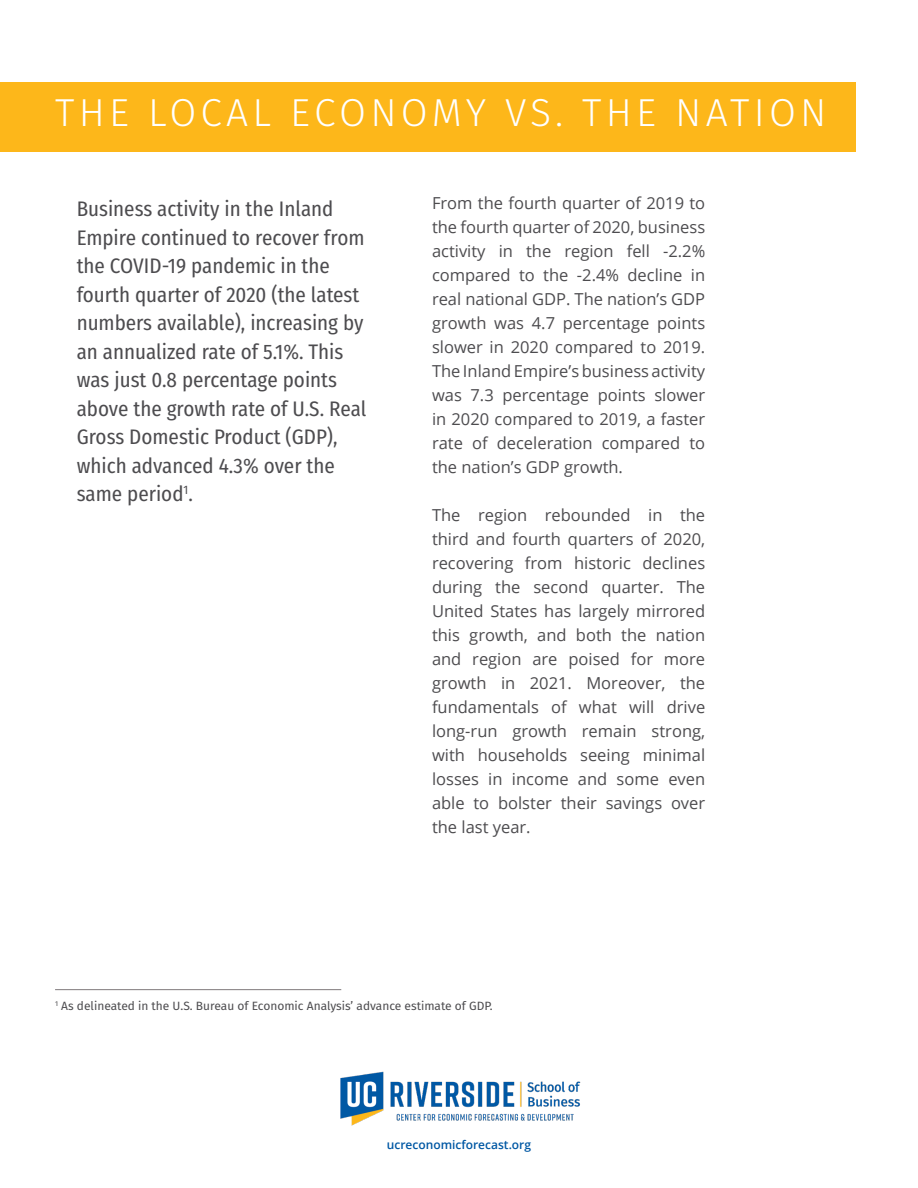
<style>
.page{position:relative;width:918px;height:1188px;background:#fff}
.page>*{position:absolute;margin:0;border:0;box-sizing:border-box;transform-origin:0 0}
.t1{font:300 39px "Fira Sans";letter-spacing:.11em;color:#fff}
.t2{font:21px/28.5px "Fira Sans Condensed";color:#4d4c4f}
.t3{font:16.5px/24px "Open Sans";color:#4d4c4f;text-align:justify}
.t4{font:12px "Fira Sans";color:#4d4c4f}
.t5{font:600 12px "Open Sans";color:#0058a4}
</style>
<div class="page">
<img style="left:340px;top:1071px;width:241px;height:55px">
<div style="left:0;top:82px;width:855px;height:69px;background:#fdb71a"></div>
<hr style="left:55px;top:989px;width:286px;height:1px;background:#7f7a7c">
<p class="t1" style="left:55px;top:85px;width:773px">THE LOCAL ECONOMY VS. THE NATION</p>
<p class="t2" style="left:77px;top:194px;width:291px">Business activity in the Inland<br>Empire continued to recover from the COVID-19 pandemic in the fourth quarter of 2020 (the latest numbers available), increasing by an annualized rate of 5.1%. This was just 0.8 percentage points above the growth rate of U.S. Real<br>Gross Domestic Product (GDP), which advanced 4.3% over the same period<sup>1</sup>.</p>
<p class="t3" style="left:432px;top:191px;width:275px">From the fourth quarter of 2019 to the fourth quarter of 2020, business activity in the region fell -2.2% compared to the -2.4% decline in real national GDP. The nation’s GDP growth was 4.7 percentage points slower in 2020 compared to 2019.<br>The Inland Empire’s business activity was 7.3 percentage points slower in 2020 compared to 2019, a faster rate of deceleration compared to the nation’s GDP growth.</p>
<p class="t3" style="left:432px;top:503px;width:275px">The region rebounded in the third and fourth quarters of 2020, recovering from historic declines during the second quarter. The United States has largely mirrored this growth, and both the nation and region are poised for more growth in 2021. Moreover, the fundamentals of what will drive long-run growth remain strong, with households seeing minimal losses in income and some even able to bolster their savings over the last year.</p>
<p class="t4" style="left:55px;top:997px;width:439px"><sup>1</sup> As delineated in the U.S. Bureau of Economic Analysis’ advance estimate of GDP.</p>
<p class="t5" style="left:387px;top:1137px;width:146px">ucreconomicforecast.org</p>
</div>
